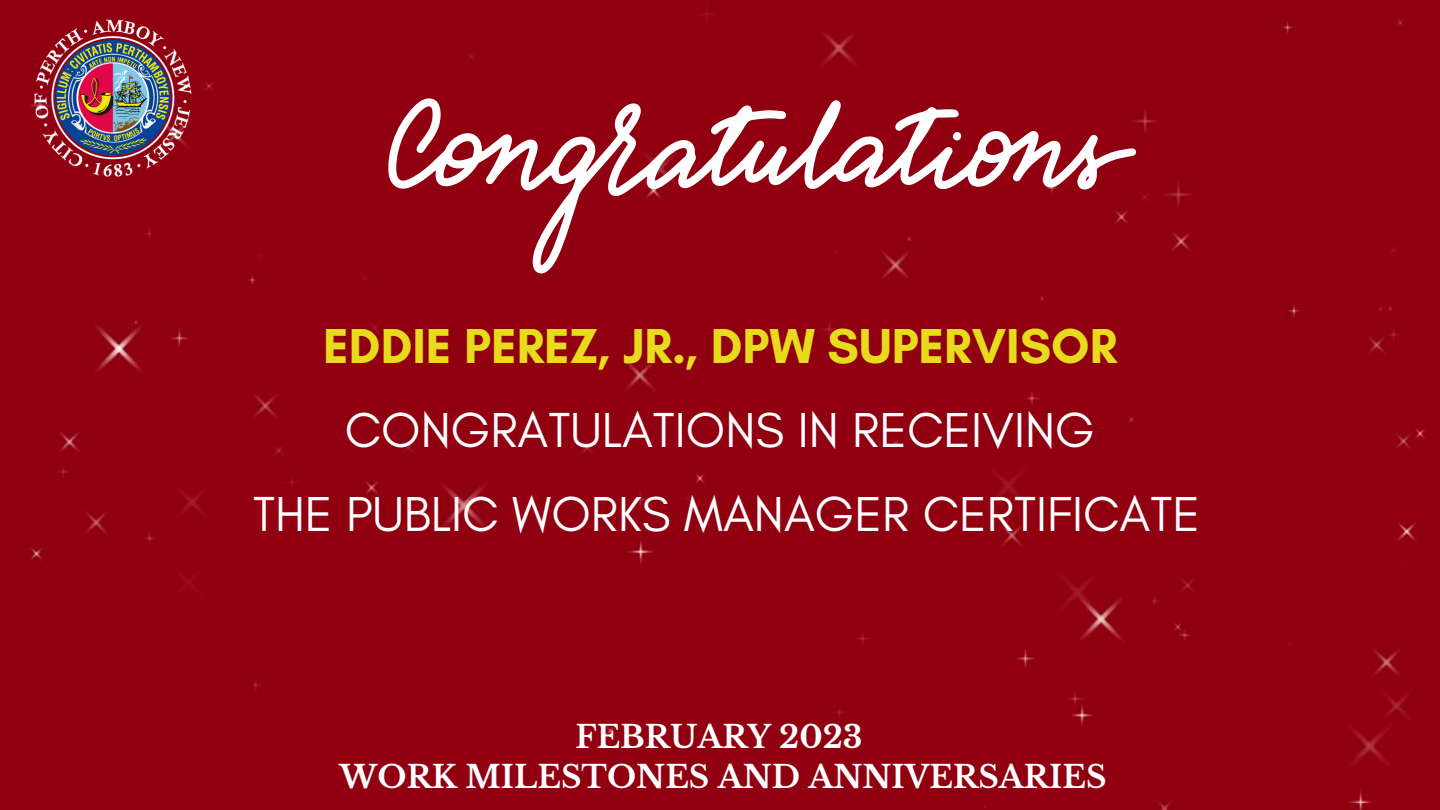
<style>
.page{position:relative;width:1440px;height:810px;background:#900010}
.page>*{position:absolute;margin:0;border:0;box-sizing:border-box;transform-origin:0 0}
.t1{font:50px/84px "Glacial Indifference";color:#fff;text-align:center}
.t2{font:700 50px "Glacial Indifference";color:#e8db1d}
.t3{font:700 30.9px "Libre Baskerville";color:#fff}
</style>
<div class="page">
<img style="left:27px;top:14px;width:173px;height:168px">
<svg style="left:388px;top:98px;width:748px;height:175px;fill:#900010"></svg>
<div style="left:953px;top:132px;width:8px;height:9px;background:#fff;border-radius:50%"></div>
<p class="t2" style="left:323px;top:315px;width:796px">EDDIE PEREZ, JR., DPW SUPERVISOR</p>
<p class="t1" style="left:253px;top:387px;width:949px">CONGRATULATIONS IN RECEIVING<br>THE PUBLIC WORKS MANAGER CERTIFICATE</p>
<p class="t3" style="left:575px;top:718px;width:289px">FEBRUARY 2023</p>
<p class="t3" style="left:340px;top:758px;width:768px">WORK MILESTONES AND ANNIVERSARIES</p>
</div>
